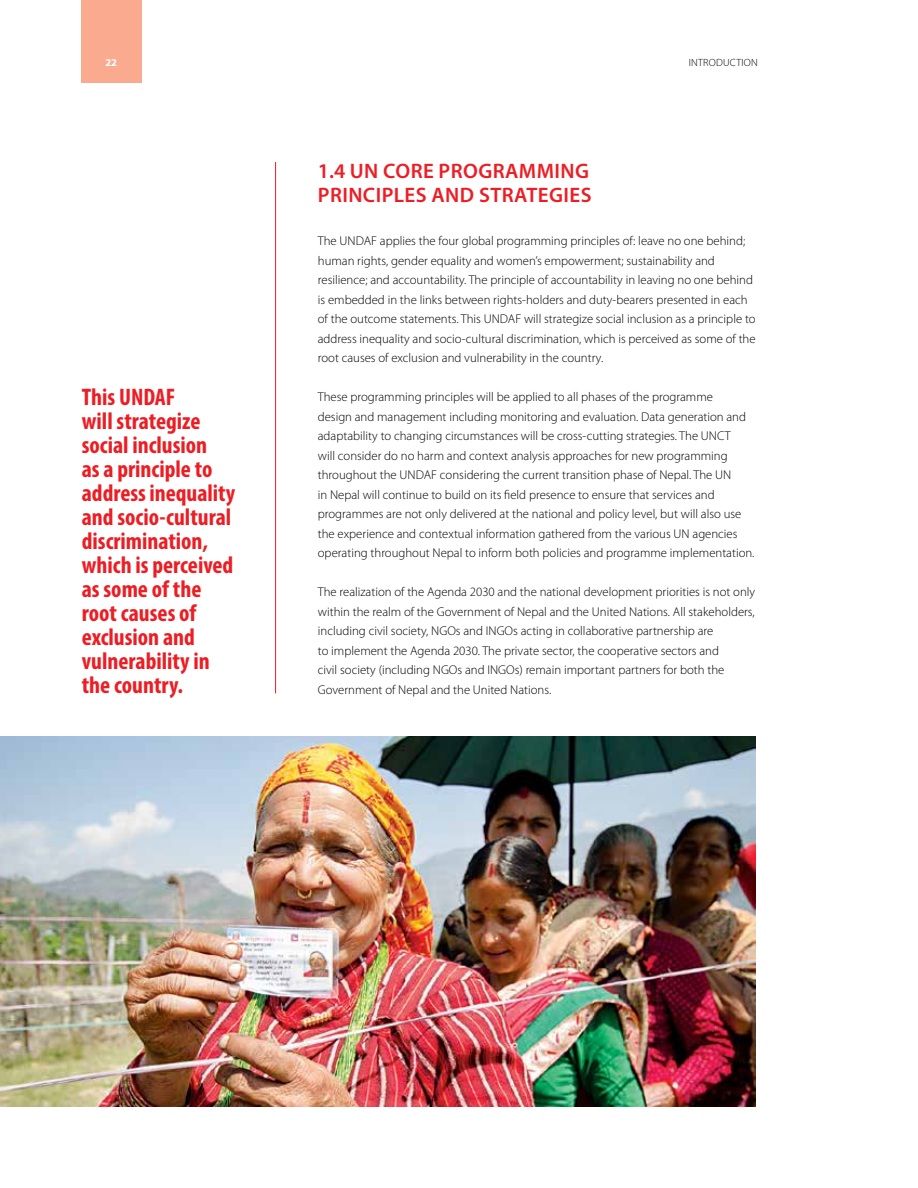
<style>
.page{position:relative;width:918px;height:1188px;background:#fff}
.page>*{position:absolute;margin:0;border:0;box-sizing:border-box;transform-origin:0 0}
.t1{font:700 condensed 24px/24px "Myriad Pro";color:#ed1d24}
.t2{font:600 21px/24px "Myriad Pro";letter-spacing:.02em;color:#ed1d24}
.t3{font:300 12.75px/19.5px "Myriad Pro";color:#000}
.t4{font:300 10.5px "Myriad Pro";letter-spacing:.02em;color:#000}
.t5{font:700 10.5px "Myriad Pro";color:#fff}
</style>
<div class="page">
<hr style="left:275px;top:162px;width:1px;height:531px;background:#ed1d24">
<img style="left:0;top:736px;width:756px;height:371px">
<div style="left:81px;top:0;width:60px;height:82px;background:#f9aa8f"></div>
<p class="t5" style="left:105px;top:56px;width:13px">22</p>
<p class="t4" style="left:689px;top:57px;width:71px">INTRODUCTION</p>
<h1 class="t1" style="left:82px;top:385px;width:155px">This UNDAF<br>will strategize social inclusion<br>as a principle to address inequality and socio-cultural discrimination, which is perceived as some of the root causes of exclusion and vulnerability in the country.</h1>
<h2 class="t2" style="left:318px;top:158px;width:275px">1.4 UN CORE PROGRAMMING<br>PRINCIPLES AND STRATEGIES</h2>
<p class="t3" style="left:318px;top:231px;width:439px">The UNDAF applies the four global programming principles of: leave no one behind; human rights, gender equality and women’s empowerment; sustainability and resilience; and accountability. The principle of accountability in leaving no one behind is embedded in the links between rights-holders and duty-bearers presented in each of the outcome statements. This UNDAF will strategize social inclusion as a principle to address inequality and socio-cultural discrimination, which is perceived as some of the root causes of exclusion and vulnerability in the country.</p>
<p class="t3" style="left:318px;top:387px;width:438px">These programming principles will be applied to all phases of the programme<br>design and management including monitoring and evaluation. Data generation and adaptability to changing circumstances will be cross-cutting strategies. The UNCT<br>will consider do no harm and context analysis approaches for new programming throughout the UNDAF considering the current transition phase of Nepal. The UN<br>in Nepal will continue to build on its field presence to ensure that services and programmes are not only delivered at the national and policy level, but will also use the experience and contextual information gathered from the various UN agencies operating throughout Nepal to inform both policies and programme implementation.</p>
<p class="t3" style="left:318px;top:582px;width:439px">The realization of the Agenda 2030 and the national development priorities is not only within the realm of the Government of Nepal and the United Nations. All stakeholders, including civil society, NGOs and INGOs acting in collaborative partnership are<br>to implement the Agenda 2030. The private sector, the cooperative sectors and<br>civil society (including NGOs and INGOs) remain important partners for both the Government of Nepal and the United Nations.</p>
</div>
